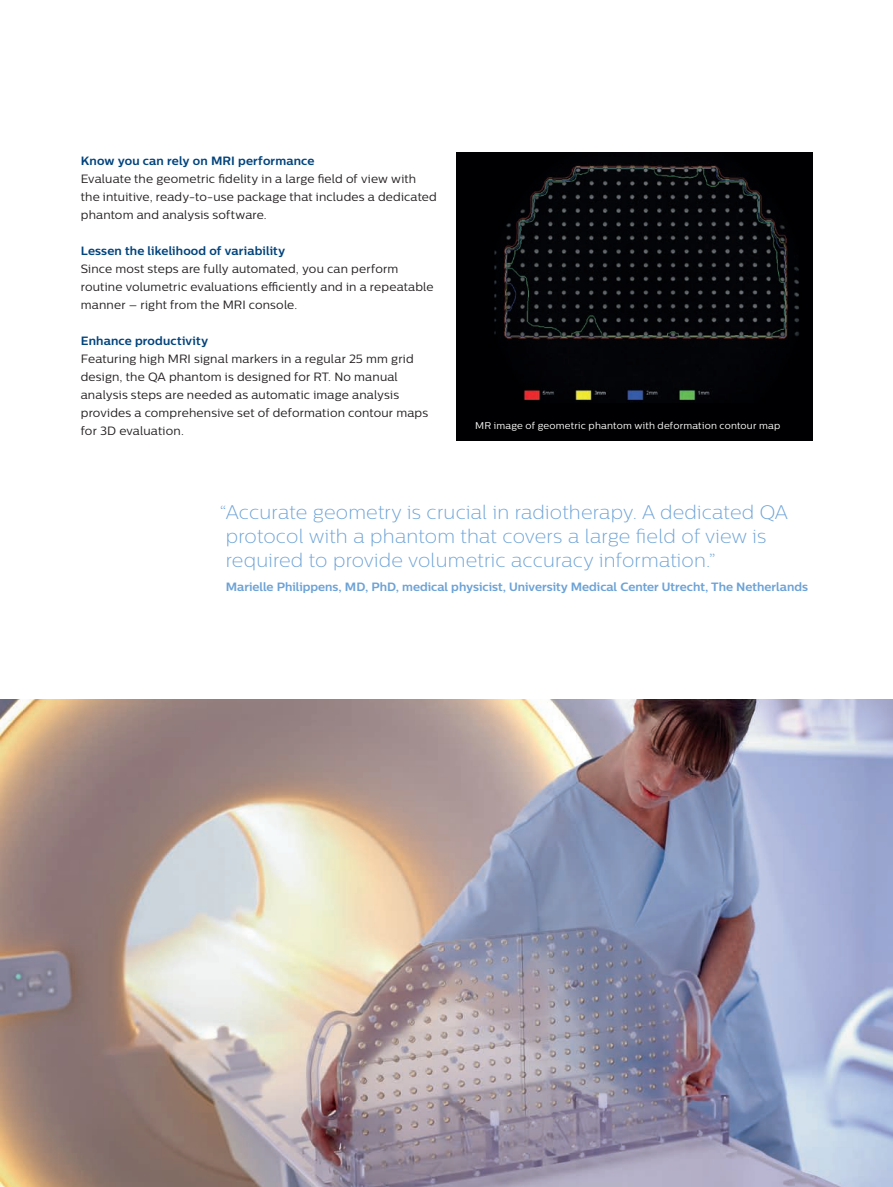
<style>
.page{position:relative;width:893px;height:1187px;background:#fff}
.page>*{position:absolute;margin:0;border:0;box-sizing:border-box;transform-origin:0 0}
.t1{font:19.5px/24px "Centrale Sans X Light";letter-spacing:.01em;color:#6ca2d6}
.t2{font:12px/18px "Centrale Sans";letter-spacing:.015em;color:#231f20}
.t3{font:700 12px "Centrale Sans";color:#6ca2d6}
.t4{font:700 12px "Centrale Sans";letter-spacing:.015em;color:#01437c}
.t5{font:9.75px "Centrale Sans";letter-spacing:.02em;color:#fff}
</style>
<div class="page">
<div style="left:456px;top:153px;width:356px;height:288px;background:#000002"></div>
<img style="left:494px;top:163px;width:305px;height:238px">
<img style="left:0;top:699px;width:893px;height:487px">
<div style="left:0;top:753px;width:45px;height:433px;background:#231f20;opacity:.3"></div>
<p class="t4" style="left:81px;top:153px;width:235px">Know you can rely on MRI performance</p>
<p class="t2" style="left:81px;top:169px;width:358px">Evaluate the geometric fidelity in a large field of view with the intuitive, ready-to-use package that includes a dedicated phantom and analysis software.</p>
<p class="t4" style="left:81px;top:243px;width:206px">Lessen the likelihood of variability</p>
<p class="t2" style="left:81px;top:259px;width:354px">Since most steps are fully automated, you can perform routine volumetric evaluations efficiently and in a repeatable manner – right from the MRI console.</p>
<p class="t4" style="left:81px;top:333px;width:129px">Enhance productivity</p>
<p class="t2" style="left:81px;top:349px;width:349px">Featuring high MRI signal markers in a regular 25 mm grid design, the QA phantom is designed for RT. No manual analysis steps are needed as automatic image analysis provides a comprehensive set of deformation contour maps for 3D evaluation.</p>
<p class="t5" style="left:475px;top:420px;width:307px">MR image of geometric phantom with deformation contour map</p>
<h1 class="t1" style="left:226px;top:500px;width:564px;text-indent:-7px">“Accurate geometry is crucial in radiotherapy. A dedicated QA protocol with a phantom that covers a large field of view is required to provide volumetric accuracy information.”</h1>
<p class="t3" style="left:226px;top:579px;width:584px">Marielle Philippens, MD, PhD, medical physicist, University Medical Center Utrecht, The Netherlands</p>
</div>
